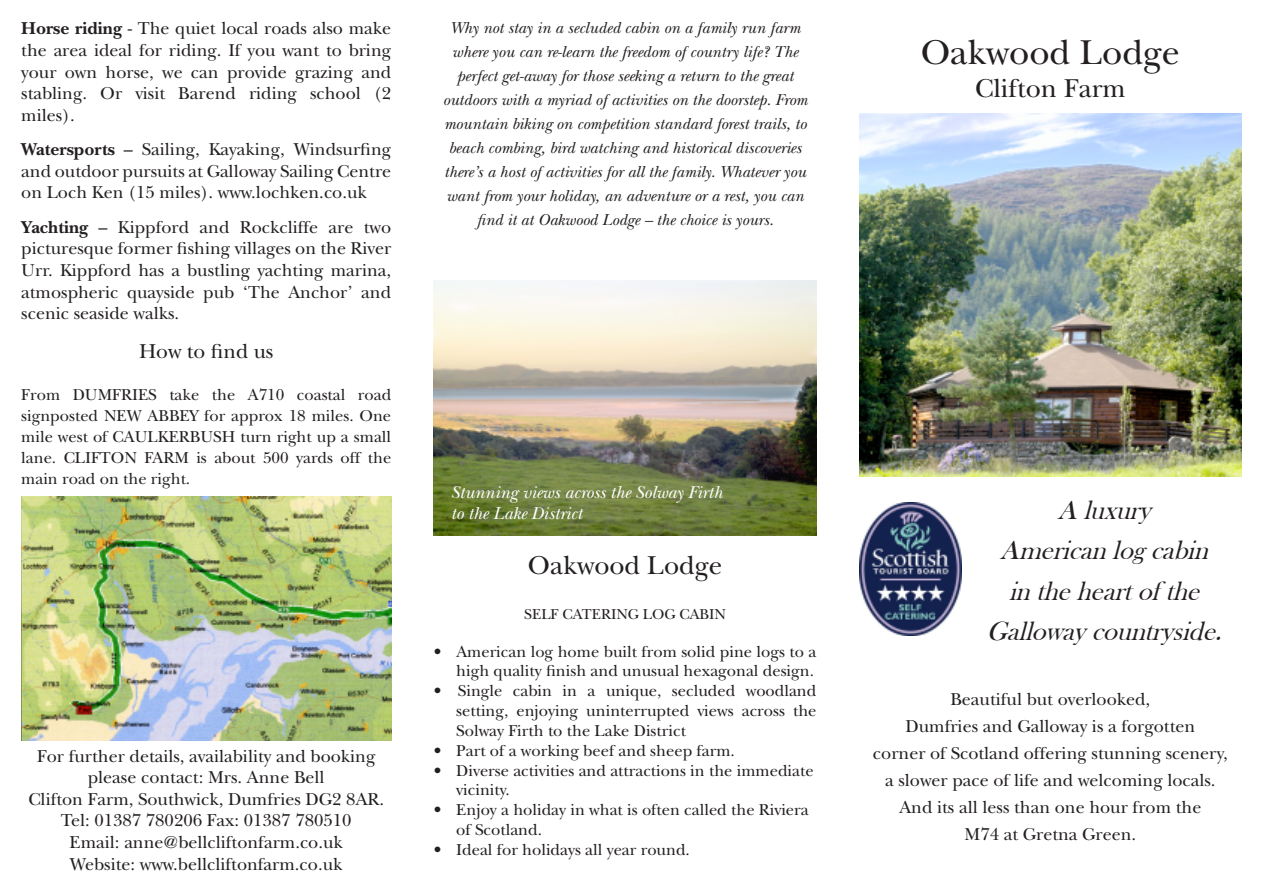
<style>
.page{position:relative;width:1263px;height:893px;background:#fff}
.page>*{position:absolute;margin:0;border:0;box-sizing:border-box;transform-origin:0 0}
.t1{font:36px "New Baskerville";color:#231f20}
.t2{font:italic 27px/40.5px "Bask Old Face";color:#231f20;text-align:center}
.t3{font:27px "New Baskerville";color:#231f20}
.t4{font:21px "New Baskerville";color:#231f20}
.t5{font:18px/21.6px "New Baskerville";color:#231f20;text-align:justify}
.t6{font:italic 18px/21.6px "New Baskerville";color:#fff}
.t7{font:16.5px/19.8px "New Baskerville";color:#231f20;text-align:justify}
.t8{font:italic 16.5px/24px "New Baskerville";color:#231f20;text-align:center}
.t9{font:15px "New Baskerville";color:#231f20}
.s1{font-weight:700}
</style>
<div class="page">
<img style="left:859px;top:113px;width:383px;height:364px">
<img style="left:434px;top:281px;width:382px;height:255px">
<img style="left:21px;top:496px;width:370px;height:245px">
<img style="left:859px;top:502px;width:102px;height:134px">
<p class="t5" style="left:21px;top:18px;width:371px"><span class="s1">Horse riding</span> - The quiet local roads also make the area ideal for riding. If you want to bring your own horse, we can provide grazing and stabling. Or visit Barend riding school (2 miles).</p>
<p class="t5" style="left:21px;top:139px;width:371px"><span class="s1">Watersports</span> – Sailing, Kayaking, Windsurfing and outdoor pursuits at Galloway Sailing Centre on Loch Ken (15 miles). www.lochken.co.uk</p>
<p class="t5" style="left:21px;top:216px;width:371px"><span class="s1">Yachting</span> – Kippford and Rockcliffe are two picturesque former fishing villages on the River Urr. Kippford has a bustling yachting marina, atmospheric quayside pub ‘The Anchor’ and scenic seaside walks.</p>
<p class="t4" style="left:139px;top:339px;width:136px">How to find us</p>
<p class="t7" style="left:21px;top:384px;width:371px;line-height:21px">From DUMFRIES take the A710 coastal road signposted NEW ABBEY for approx 18 miles. One mile west of CAULKERBUSH turn right up a small lane. CLIFTON FARM is about 500 yards off the main road on the right.</p>
<p class="t5" style="left:28px;top:745px;width:357px;text-align:center">For further details, availability and booking please contact: Mrs. Anne Bell<br>Clifton Farm, Southwick, Dumfries DG2 8AR.<br>Tel: 01387 780206 Fax: 01387 780510<br>Email: anne@bellcliftonfarm.co.uk<br>Website: www.bellcliftonfarm.co.uk</p>
<p class="t8" style="left:443px;top:16px;width:366px">Why not stay in a secluded cabin on a family run farm where you can re-learn the freedom of country life? The perfect get-away for those seeking a return to the great outdoors with a myriad of activities on the doorstep. From mountain biking on competition standard forest trails, to beach combing, bird watching and historical discoveries there’s a host of activities for all the family. Whatever you want from your holiday, an adventure or a rest, you can find it at Oakwood Lodge – the choice is yours.</p>
<p class="t6" style="left:451px;top:481px;width:273px">Stunning views across the Solway Firth to the Lake District</p>
<h2 class="t3" style="left:528px;top:549px;width:196px">Oakwood Lodge</h2>
<p class="t9" style="left:524px;top:605px;width:203px">SELF CATERING LOG CABIN</p>
<p class="t7" style="left:434px;top:641px;width:384px;text-align:right">• American log home built from solid pine logs to a high quality finish and unusual hexagonal design.</p>
<p class="t7" style="left:456px;top:681px;width:362px;text-indent:-22px">• Single cabin in a unique, secluded woodland setting, enjoying uninterrupted views across the Solway Firth to the Lake District</p>
<p class="t7" style="left:434px;top:740px;width:303px">• Part of a working beef and sheep farm.</p>
<p class="t7" style="left:456px;top:760px;width:359px;text-indent:-22px">• Diverse activities and attractions in the immediate vicinity.</p>
<p class="t7" style="left:456px;top:800px;width:354px;text-indent:-22px">• Enjoy a holiday in what is often called the Riviera of Scotland.</p>
<p class="t7" style="left:434px;top:839px;width:258px">• Ideal for holidays all year round.</p>
<h1 class="t1" style="left:921px;top:32px;width:261px">Oakwood Lodge</h1>
<h2 class="t3" style="left:975px;top:72px;width:152px">Clifton Farm</h2>
<h2 class="t2" style="left:987px;top:490px;width:245px">A luxury<br>Americanlogcabin intheheartof the<br>Gallowaycountryside.</h2>
<p class="t5" style="left:873px;top:686px;width:356px;line-height:27px;text-align:center">Beautiful but overlooked,<br>Dumfries and Galloway is a forgotten<br>corner of Scotland offering stunning scenery, a slower pace of life and welcoming locals.<br>And its all less than one hour from the<br>M74 at Gretna Green.</p>
</div>
